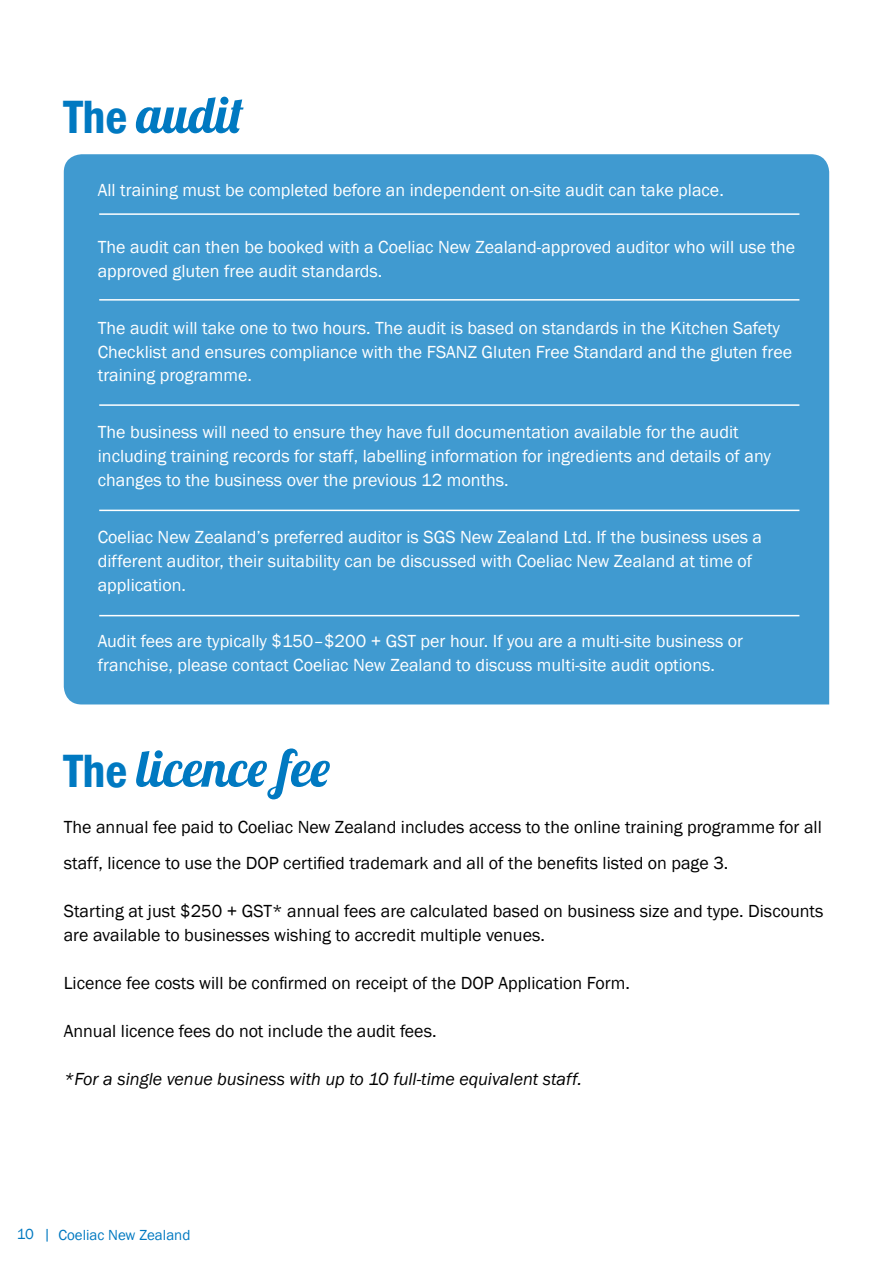
<style>
.page{position:relative;width:893px;height:1263px;background:#fff}
.page>*{position:absolute;margin:0;border:0;box-sizing:border-box;transform-origin:0 0}
.t1{font:51px "Lobster 1.4";letter-spacing:.01em;color:#0079c1}
.t2{font:18px/24px "Franklin Gothic";color:#fff}
.t3{font:18px/36px "Franklin Gothic";color:#000}
.t4{font:italic 18px "Franklin Gothic";color:#000}
.t5{font:15px "Franklin Gothic";color:#0079c1}
.s1{font-family:"Franklin Gothic";font-weight:600;font-stretch:condensed;font-size:48px}
</style>
<div class="page">
<div style="left:64px;top:154px;width:765px;height:550px;background:#409ad0"></div>
<hr style="left:99px;top:213px;width:700px;height:2px;background:#fff">
<hr style="left:99px;top:299px;width:700px;height:2px;background:#fff">
<hr style="left:99px;top:404px;width:700px;height:2px;background:#fff">
<hr style="left:99px;top:510px;width:700px;height:1px;background:#fff">
<hr style="left:99px;top:615px;width:700px;height:1px;background:#fff">
<h1 class="t1" style="left:64px;top:82px;width:181px"><span class="s1">The</span> audit</h1>
<p class="t2" style="left:98px;top:179px;width:627px">All training must be completed before an independent on-site audit can take place.</p>
<p class="t2" style="left:98px;top:235px;width:699px">The audit can then be booked with a Coeliac New Zealand-approved auditor who will use the approved gluten free audit standards.</p>
<p class="t2" style="left:98px;top:316px;width:696px">The audit will take one to two hours. The audit is based on standards in the Kitchen Safety<br>Checklist and ensures compliance with the FSANZ Gluten Free Standard and the gluten free training programme.</p>
<p class="t2" style="left:98px;top:420px;width:675px">The business will need to ensure they have full documentation available for the audit including training records for staff, labelling information for ingredients and details of any changes to the business over the previous 12 months.</p>
<p class="t2" style="left:98px;top:525px;width:666px">Coeliac New Zealand’s preferred auditor is SGS New Zealand Ltd. If the business uses a different auditor, their suitability can be discussed with Coeliac New Zealand at time of application.</p>
<p class="t2" style="left:98px;top:629px;width:647px">Audit fees are typically $150–$200 + GST per hour. If you are a multi-site business or franchise, please contact Coeliac New Zealand to discuss multi-site audit options.</p>
<h1 class="t1" style="left:64px;top:736px;width:268px"><span class="s1">The</span> licence fee</h1>
<p class="t3" style="left:64px;top:810px;width:759px">The annual fee paid to Coeliac New Zealand includes access to the online training programme for all staff, licence to use the DOP certified trademark and all of the benefits listed on page 3.</p>
<p class="t3" style="left:64px;top:900px;width:761px;line-height:24px">Starting at just $250 + GST* annual fees are calculated based on business size and type. Discounts are available to businesses wishing to accredit multiple venues.</p>
<p class="t3" style="left:64px;top:966px;width:568px">Licence fee costs will be confirmed on receipt of the DOP Application Form.</p>
<p class="t3" style="left:64px;top:1014px;width:374px">Annual licence fees do not include the audit fees.</p>
<p class="t4" style="left:64px;top:1068px;width:520px">*For a single venue business with up to 10 full-time equivalent staff.</p>
<p class="t5" style="left:17px;top:1225px;width:175px">10 | Coeliac New Zealand</p>
</div>
